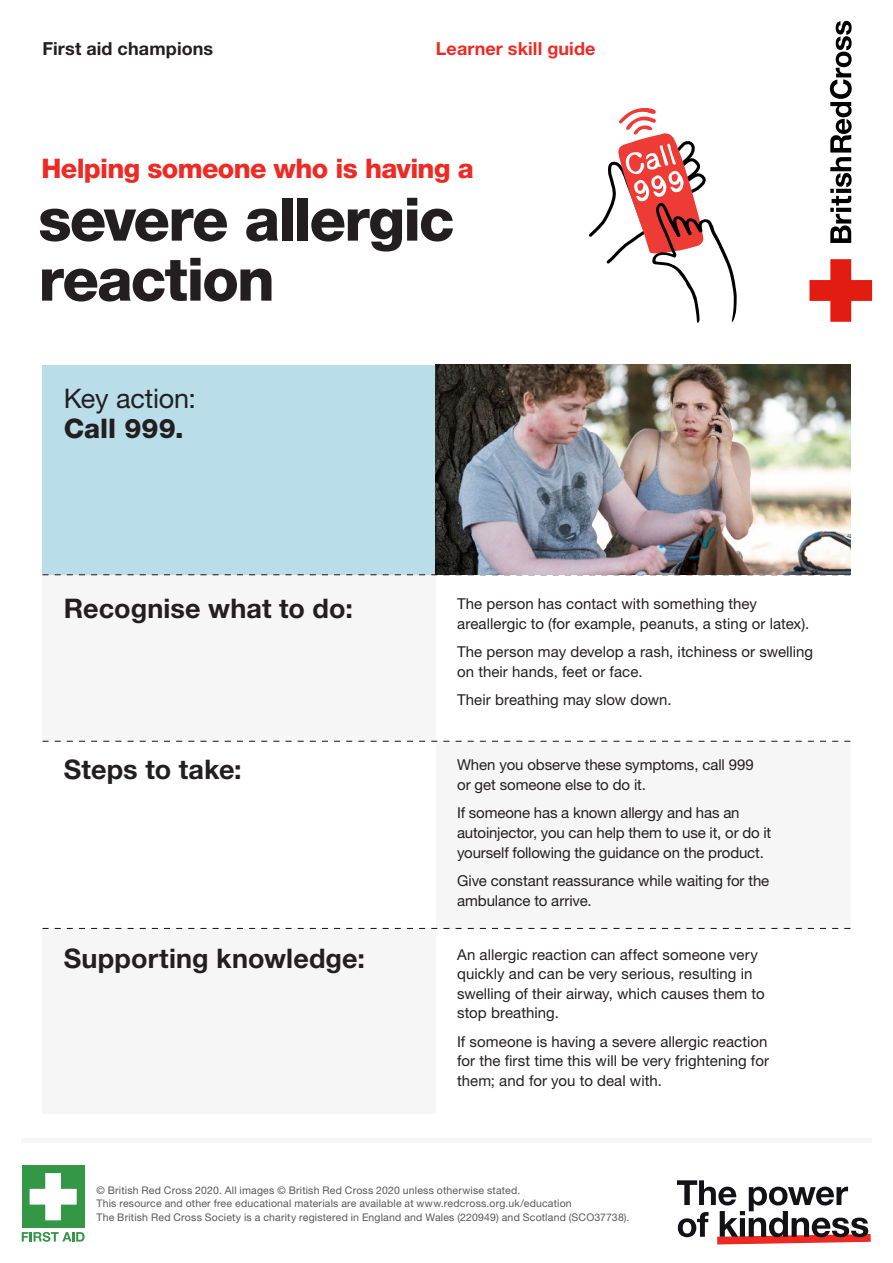
<style>
.page{position:relative;width:893px;height:1263px;background:#fff}
.page>*{position:absolute;margin:0;border:0;box-sizing:border-box;transform-origin:0 0}
.t1{font:800 60px/60px "Helvetica Neue LT Pro";letter-spacing:-.035em;color:#231f20}
.t2{font:700 27px "Helvetica Neue LT Pro";letter-spacing:.005em;color:#231f20}
.t3{font:800 27px "Helvetica Neue LT Pro";letter-spacing:-.025em;color:#ee2a24}
.t4{font:27px "Helvetica Neue LT Pro";letter-spacing:-.005em;color:#231f20}
.t5{font:800 27px "Helvetica Neue LT Pro";color:#231f20}
.t6{font:700 18px "Helvetica Neue LT Pro";letter-spacing:.005em;color:#231f20}
.t7{font:700 18px "Helvetica Neue LT Pro";letter-spacing:.01em;color:#ee2a24}
.t8{font:15px/19.5px "Helvetica Neue LT Pro";color:#231f20}
.t9{font:10.5px "Helvetica Neue LT Pro";letter-spacing:.02em;color:#57585a}
</style>
<div class="page">
<div style="left:436px;top:741px;width:414px;height:188px;background:#f6f6f6"></div>
<svg style="left:809px;top:259px;width:63px;height:63px"></svg>
<svg style="left:830px;top:21px;width:22px;height:222px"></svg>
<div style="left:43px;top:365px;width:393px;height:210px;background:#baddea"></div>
<div style="left:43px;top:575px;width:393px;height:166px;background:#f6f6f6"></div>
<div style="left:43px;top:928px;width:393px;height:186px;background:#f6f6f6"></div>
<svg style="left:43px;top:741px;width:807px;height:1px"></svg>
<svg style="left:43px;top:574px;width:393px;height:1px"></svg>
<svg style="left:43px;top:928px;width:807px;height:1px"></svg>
<img style="left:436px;top:365px;width:414px;height:210px">
<hr style="left:21px;top:1138px;width:851px;height:4px;background:#f6f6f6">
<svg style="left:589px;top:108px;width:148px;height:215px"></svg>
<svg style="left:677px;top:1180px;width:194px;height:64px"></svg>
<div style="left:22px;top:1165px;width:63px;height:63px;background:#349746"></div>
<svg style="left:30px;top:1173px;width:47px;height:47px"></svg>
<svg style="left:22px;top:1232px;width:63px;height:10px"></svg>
<p class="t6" style="left:43px;top:38px;width:172px">First aid champions</p>
<p class="t7" style="left:436px;top:38px;width:161px">Learner skill guide</p>
<p class="t3" style="left:41px;top:152px;width:434px">Helping someone who is having a</p>
<p class="t1" style="left:38px;top:189px;width:418px">severe allergic reaction</p>
<p class="t4" style="left:64px;top:382px;width:134px">Key action:</p>
<p class="t5" style="left:64px;top:412px;width:121px">Call 999.</p>
<p class="t2" style="left:64px;top:591px;width:291px">Recognise what to do:</p>
<p class="t8" style="left:457px;top:594px;width:354px">The person has contact with something they areallergic to (for example, peanuts, a sting or latex).</p>
<p class="t8" style="left:457px;top:642px;width:358px">The person may develop a rash, itchiness or swelling on their hands, feet or face.</p>
<p class="t8" style="left:457px;top:690px;width:216px">Their breathing may slow down.</p>
<p class="t2" style="left:64px;top:753px;width:180px">Steps to take:</p>
<p class="t8" style="left:457px;top:755px;width:298px">When you observe these symptoms, call 999 or get someone else to do it.</p>
<p class="t8" style="left:457px;top:803px;width:316px">If someone has a known allergy and has an autoinjector, you can help them to use it, or do it yourself following the guidance on the product.</p>
<p class="t8" style="left:457px;top:871px;width:314px">Give constant reassurance while waiting for the ambulance to arrive.</p>
<p class="t2" style="left:64px;top:942px;width:303px">Supporting knowledge:</p>
<p class="t8" style="left:457px;top:944px;width:309px">An allergic reaction can affect someone very quickly and can be very serious, resulting in swelling of their airway, which causes them to stop breathing.</p>
<p class="t8" style="left:457px;top:1031px;width:313px;text-align:justify">If someone is having a severe allergic reaction for the first time this will be very frightening for them; and for you to deal with.</p>
<p class="t9" style="left:96px;top:1183px;width:425px">© British Red Cross 2020. All images © British Red Cross 2020 unless otherwise stated.</p>
<p class="t9" style="left:96px;top:1197px;width:477px">This resource and other free educational materials are available at www.redcross.org.uk/education</p>
<p class="t9" style="left:96px;top:1210px;width:535px">The British Red Cross Society is a charity registered in England and Wales (220949) and Scotland (SCO37738).</p>
</div>
